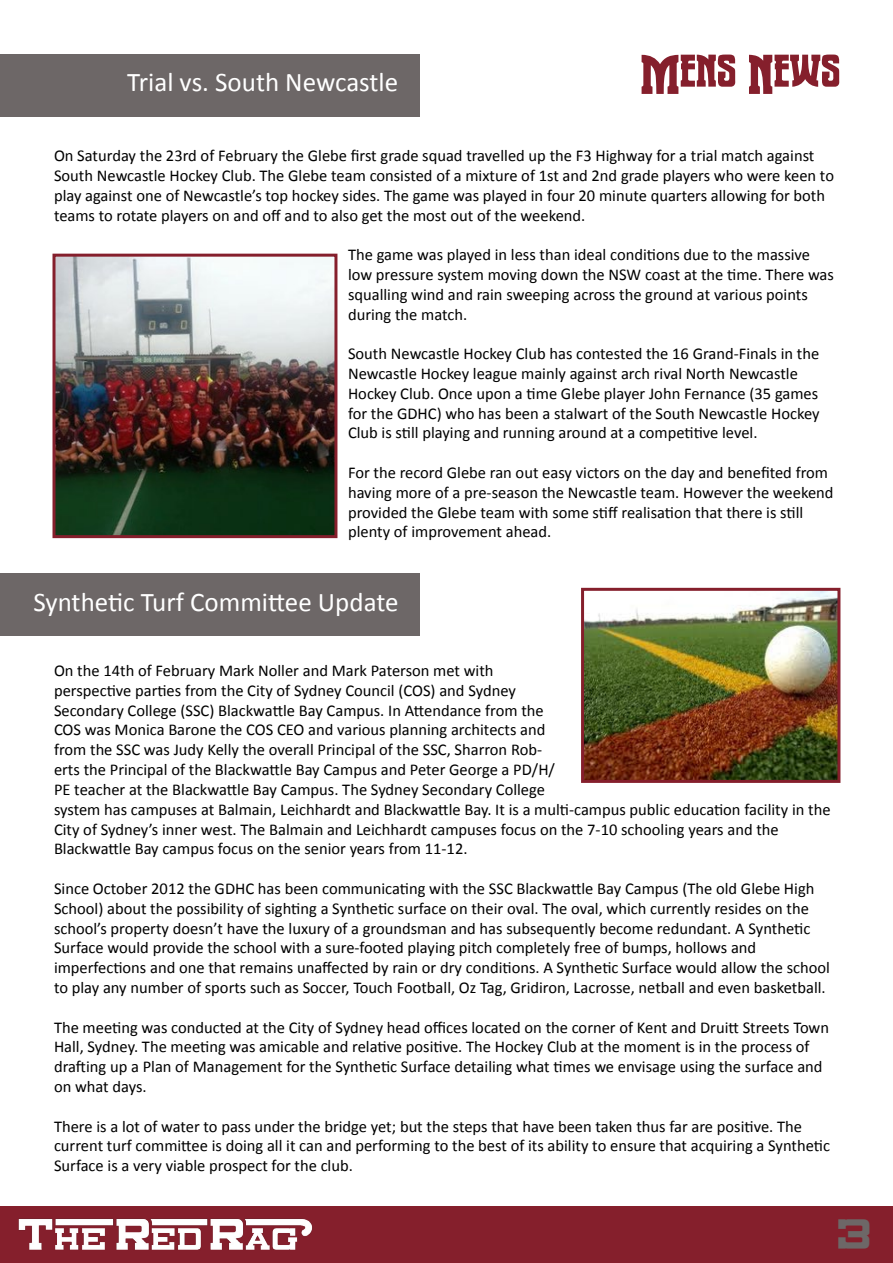
<style>
.page{position:relative;width:893px;height:1263px;background:#fff}
.page>*{position:absolute;margin:0;border:0;box-sizing:border-box;transform-origin:0 0}
.t1{font:54px "Warmonger BB";color:#851f2c}
.t2{font:36px "Canarsie Slab JL";color:#6d6767}
.t3{font:27px "Calibri";color:#fff}
.t4{font:16.5px/19.8px "Calibri";color:#000}
</style>
<div class="page">
<div style="left:0;top:1206px;width:893px;height:57px;background:#851f2c"></div>
<img style="left:18px;top:1218px;width:294px;height:32px">
<div style="left:0;top:54px;width:419px;height:62px;background:#6d6767"></div>
<img style="left:56px;top:258px;width:277px;height:276px">
<div style="left:52px;top:254px;width:285px;height:284px;border:3px solid #851f2c"></div>
<div style="left:0;top:573px;width:420px;height:63px;background:#6d6767"></div>
<img style="left:585px;top:592px;width:251px;height:187px">
<div style="left:581px;top:588px;width:259px;height:195px;border:3px solid #851f2c"></div>
<h3 class="t3" style="left:127px;top:65px;width:272px">Trial vs. South Newcastle</h3>
<h1 class="t1" style="left:640px;top:47px;width:202px">Mens News</h1>
<p class="t4" style="left:54px;top:146px;width:781px">On Saturday the 23rd of February the Glebe first grade squad travelled up the F3 Highway for a trial match against South Newcastle Hockey Club. The Glebe team consisted of a mixture of 1st and 2nd grade players who were keen to play against one of Newcastle’s top hockey sides. The game was played in four 20 minute quarters allowing for both teams to rotate players on and off and to also get the most out of the weekend.</p>
<p class="t4" style="left:348px;top:245px;width:487px">The game was played in less than ideal conditions due to the massive low pressure system moving down the NSW coast at the time. There was squalling wind and rain sweeping across the ground at various points during the match.</p>
<p class="t4" style="left:348px;top:344px;width:473px">South Newcastle Hockey Club has contested the 16 Grand-Finals in the Newcastle Hockey league mainly against arch rival North Newcastle Hockey Club. Once upon a time Glebe player John Fernance (35 games for the GDHC) who has been a stalwart of the South Newcastle Hockey Club is still playing and running around at a competitive level.</p>
<p class="t4" style="left:348px;top:463px;width:487px">For the record Glebe ran out easy victors on the day and benefited from having more of a pre-season the Newcastle team. However the weekend provided the Glebe team with some stiff realisation that there is still plenty of improvement ahead.</p>
<h3 class="t3" style="left:33px;top:585px;width:367px">Synthetic Turf Committee Update</h3>
<p class="t4" style="left:54px;top:661px;width:778px">On the 14th of February Mark Noller and Mark Paterson met with<br>perspective parties from the City of Sydney Council (COS) and Sydney<br>Secondary College (SSC) Blackwattle Bay Campus. In Attendance from the<br>COS was Monica Barone the COS CEO and various planning architects and<br>from the SSC was Judy Kelly the overall Principal of the SSC, Sharron Rob-<br>erts the Principal of the Blackwattle Bay Campus and Peter George a PD/H/<br>PE teacher at the Blackwattle Bay Campus. The Sydney Secondary College<br>system has campuses at Balmain, Leichhardt and Blackwattle Bay. It is a multi-campus public education facility in the City of Sydney’s inner west. The Balmain and Leichhardt campuses focus on the 7-10 schooling years and the Blackwattle Bay campus focus on the senior years from 11-12.</p>
<p class="t4" style="left:54px;top:878px;width:778px">Since October 2012 the GDHC has been communicating with the SSC Blackwattle Bay Campus (The old Glebe High School) about the possibility of sighting a Synthetic surface on their oval. The oval, which currently resides on the school’s property doesn’t have the luxury of a groundsman and has subsequently become redundant. A Synthetic Surface would provide the school with a sure-footed playing pitch completely free of bumps, hollows and imperfections and one that remains unaffected by rain or dry conditions. A Synthetic Surface would allow the school to play any number of sports such as Soccer, Touch Football, Oz Tag, Gridiron, Lacrosse, netball and even basketball.</p>
<p class="t4" style="left:54px;top:1017px;width:777px">The meeting was conducted at the City of Sydney head offices located on the corner of Kent and Druitt Streets Town Hall, Sydney. The meeting was amicable and relative positive. The Hockey Club at the moment is in the process of drafting up a Plan of Management for the Synthetic Surface detailing what times we envisage using the surface and on what days.</p>
<p class="t4" style="left:54px;top:1116px;width:777px">There is a lot of water to pass under the bridge yet; but the steps that have been taken thus far are positive. The current turf committee is doing all it can and performing to the best of its ability to ensure that acquiring a Synthetic<br>Surface is a very viable prospect for the club.</p>
<h2 class="t2" style="left:838px;top:1215px;width:35px">3</h2>
</div>
